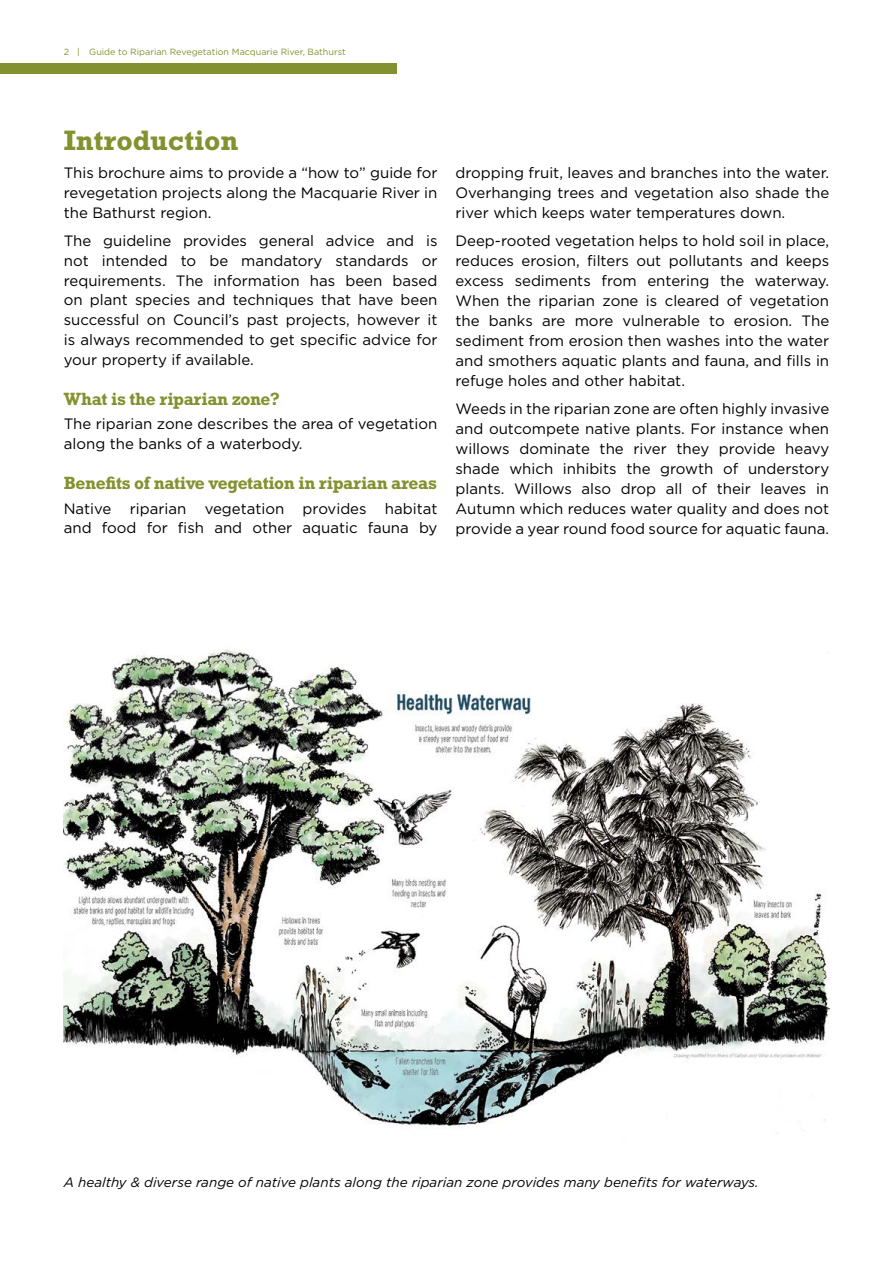
<style>
.page{position:relative;width:893px;height:1263px;background:#fff}
.page>*{position:absolute;margin:0;border:0;box-sizing:border-box;transform-origin:0 0}
.t1{font:700 28.5px "Rockwell";color:#84912f}
.t2{font:700 18px "Rockwell";letter-spacing:-.02em;color:#84912f}
.t3{font:15px/20px "Gotham";color:#000;text-align:justify}
.t4{font:italic 13.5px "Gotham";color:#000}
.t5{font:9px "Gotham";color:#84912f}
</style>
<div class="page">
<img style="left:64px;top:649px;width:765px;height:485px">
<div style="left:0;top:63px;width:396px;height:10px;background:#84912f"></div>
<p class="t5" style="left:64px;top:47px;width:283px">2 | Guide to Riparian Revegetation Macquarie River, Bathurst</p>
<h1 class="t1" style="left:64px;top:123px;width:176px">Introduction</h1>
<p class="t3" style="left:64px;top:163px;width:375px">This brochure aims to provide a “how to” guide for revegetation projects along the Macquarie River in the Bathurst region.</p>
<p class="t3" style="left:64px;top:230px;width:375px">The guideline provides general advice and is not intended to be mandatory standards or requirements. The information has been based on plant species and techniques that have been successful on Council’s past projects, however it is always recommended to get specific advice for your property if available.</p>
<p class="t2" style="left:64px;top:388px;width:218px">What is the riparian zone?</p>
<p class="t3" style="left:64px;top:414px;width:375px">The riparian zone describes the area of vegetation along the banks of a waterbody.</p>
<p class="t2" style="left:64px;top:473px;width:375px">Benefits of native vegetation in riparian areas</p>
<p class="t3" style="left:64px;top:498px;width:375px">Native riparian vegetation provides habitat and food for fish and other aquatic fauna by</p>
<p class="t3" style="left:455px;top:162px;width:375px">dropping fruit, leaves and branches into the water.<br>Overhanging trees and vegetation also shade the river which keeps water temperatures down.</p>
<p class="t3" style="left:455px;top:231px;width:375px">Deep-rooted vegetation helps to hold soil in place, reduces erosion, filters out pollutants and keeps excess sediments from entering the waterway.<br>When the riparian zone is cleared of vegetation the banks are more vulnerable to erosion. The sediment from erosion then washes into the water and smothers aquatic plants and fauna, and fills in refuge holes and other habitat.</p>
<p class="t3" style="left:455px;top:399px;width:375px">Weeds in the riparian zone are often highly invasive and outcompete native plants. For instance when willows dominate the river they provide heavy shade which inhibits the growth of understory plants. Willows also drop all of their leaves in Autumn which reduces water quality and does not provide a year round food source for aquatic fauna.</p>
<p class="t4" style="left:64px;top:1174px;width:696px">A healthy &amp; diverse range of native plants along the riparian zone provides many benefits for waterways.</p>
</div>
